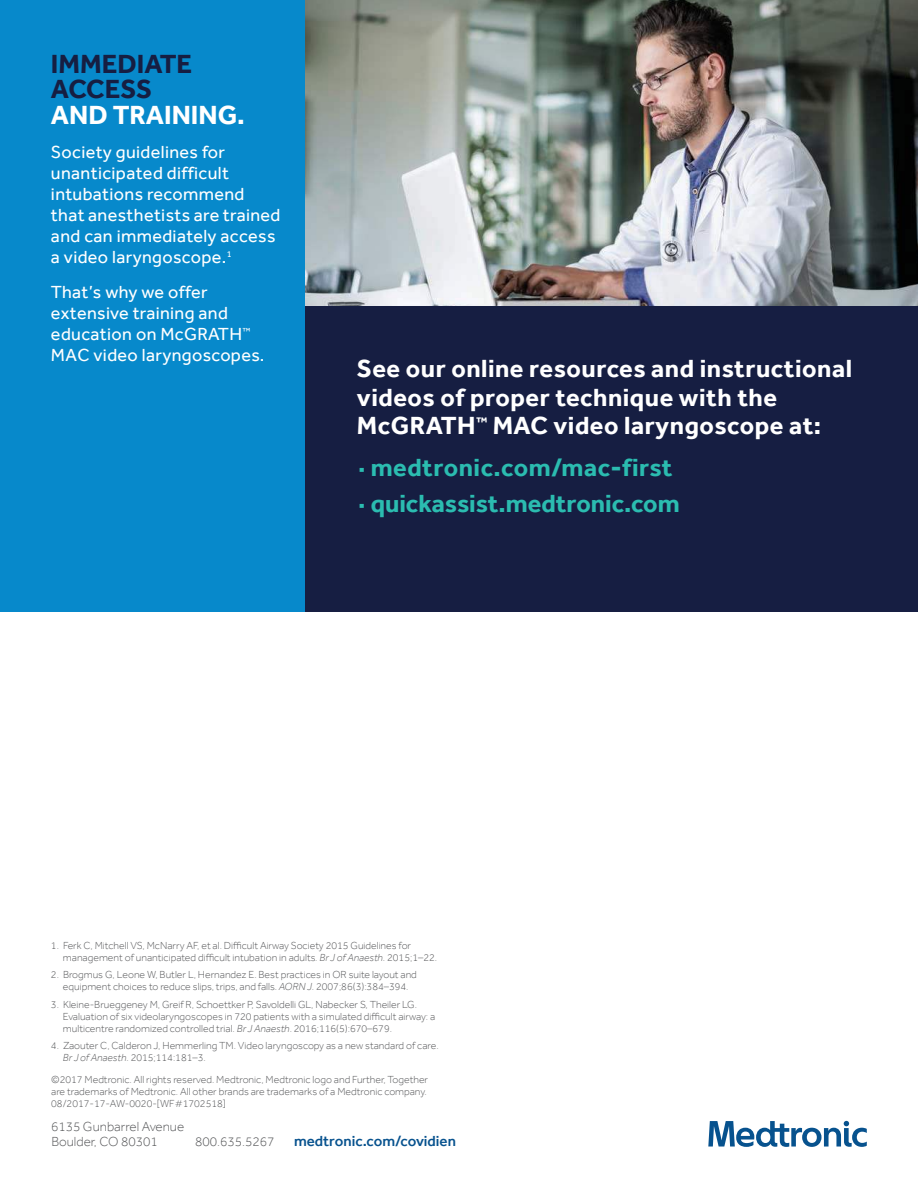
<style>
.page{position:relative;width:918px;height:1188px;background:#fff}
.page>*{position:absolute;margin:0;border:0;box-sizing:border-box;transform-origin:0 0}
.t1{font:700 27px/25.5px "Effra";color:#161e42}
.t2{font:700 27px "Effra";color:#fff}
.t3{font:700 25.5px/28.5px "Effra";letter-spacing:.02em;color:#fff}
.t4{font:700 25.5px/35.2px "Effra";color:#2bbcb0}
.t5{font:18px/21px "Effra";letter-spacing:.02em;color:#fff}
.t6{font:500 15px "Effra";color:#07528e}
.t7{font:300 13.5px/15px "Effra";color:#57585a}
.t8{font:300 10.5px/12px "Effra";color:#57585a}
.s1{font-weight:400;font-size:42px}
.s2{font-style:italic}
</style>
<div class="page">
<div style="left:0;top:0;width:306px;height:612px;background:#0789cb"></div>
<div style="left:306px;top:306px;width:612px;height:306px;background:#161e42"></div>
<img style="left:306px;top:0;width:612px;height:306px">
<svg style="left:708px;top:1121px;width:159px;height:26px"></svg>
<h1 class="t1" style="left:51px;top:50px;width:143px">IMMEDIATE<br>ACCESS</h1>
<h1 class="t2" style="left:51px;top:98px;width:196px">AND TRAINING.</h1>
<h3 class="t5" style="left:51px;top:143px;width:231px">Society guidelines for unanticipated difficult intubations recommend that anesthetists are trained and can immediately access a video laryngoscope.<sup>1</sup></h3>
<h3 class="t5" style="left:51px;top:282px;width:215px">That’s why we offer extensive training and education on McGRATH<sup>™<br></sup>MAC video laryngoscopes.</h3>
<h2 class="t3" style="left:357px;top:354px;width:497px">See our online resources and instructional videos of proper technique with the<br>McGRATH<sup>™</sup> MAC video laryngoscope at:</h2>
<h2 class="t4" style="left:357px;top:450px;width:324px"><span class="s1">∙</span>medtronic.com/mac-first <span class="s1">∙</span>quickassist.medtronic.com</h2>
<p class="t8" style="left:63px;top:939px;width:376px;text-indent:-12px">1. Ferk C, Mitchell VS, McNarry AF, et al. Di昀케cult Airway Society 2015 Guidelines for management of unanticipated di昀케cult intubation in adults. <span class="s2">Br J of Anaesth</span>. 2015;1–22.</p>
<p class="t8" style="left:51px;top:969px;width:367px;text-align:center">2. Brogmus G, Leone W, Butler L, Hernandez E. Best practices in OR suite layout and equipment choices to reduce slips, trips, and falls. <span class="s2">AORN J</span>. 2007;86(3):384–394.</p>
<p class="t8" style="left:63px;top:998px;width:374px;text-indent:-12px">3. Kleine-Brueggeney M, Greif R, Schoettker P, Savoldelli GL, Nabecker S, Theiler LG.<br>Evaluation of six videolaryngoscopes in 720 patients with a simulated di昀케cult airway: a multicentre randomized controlled trial. <span class="s2">Br J Anaesth</span>. 2016;116(5):670–679.</p>
<p class="t8" style="left:63px;top:1040px;width:377px;text-indent:-12px">4. Zaouter C, Calderon J, Hemmerling TM. Video laryngoscopy as a new standard of care.<br><span class="s2">Br J of Anaesth</span>. 2015;114:181–3.</p>
<p class="t8" style="left:51px;top:1074px;width:378px">©2017 Medtronic. All rights reserved. Medtronic, Medtronic logo and Further, Together are trademarks of Medtronic. All other brands are trademarks of a Medtronic company.<br>08/2017-17-AW-0020-[WF#1702518]</p>
<p class="t7" style="left:51px;top:1119px;width:135px">6135 Gunbarrel Avenue<br>Boulder, CO 80301</p>
<p class="t7" style="left:195px;top:1134px;width:81px">800.635.5267</p>
<h3 class="t6" style="left:294px;top:1132px;width:163px">medtronic.com/covidien</h3>
</div>
